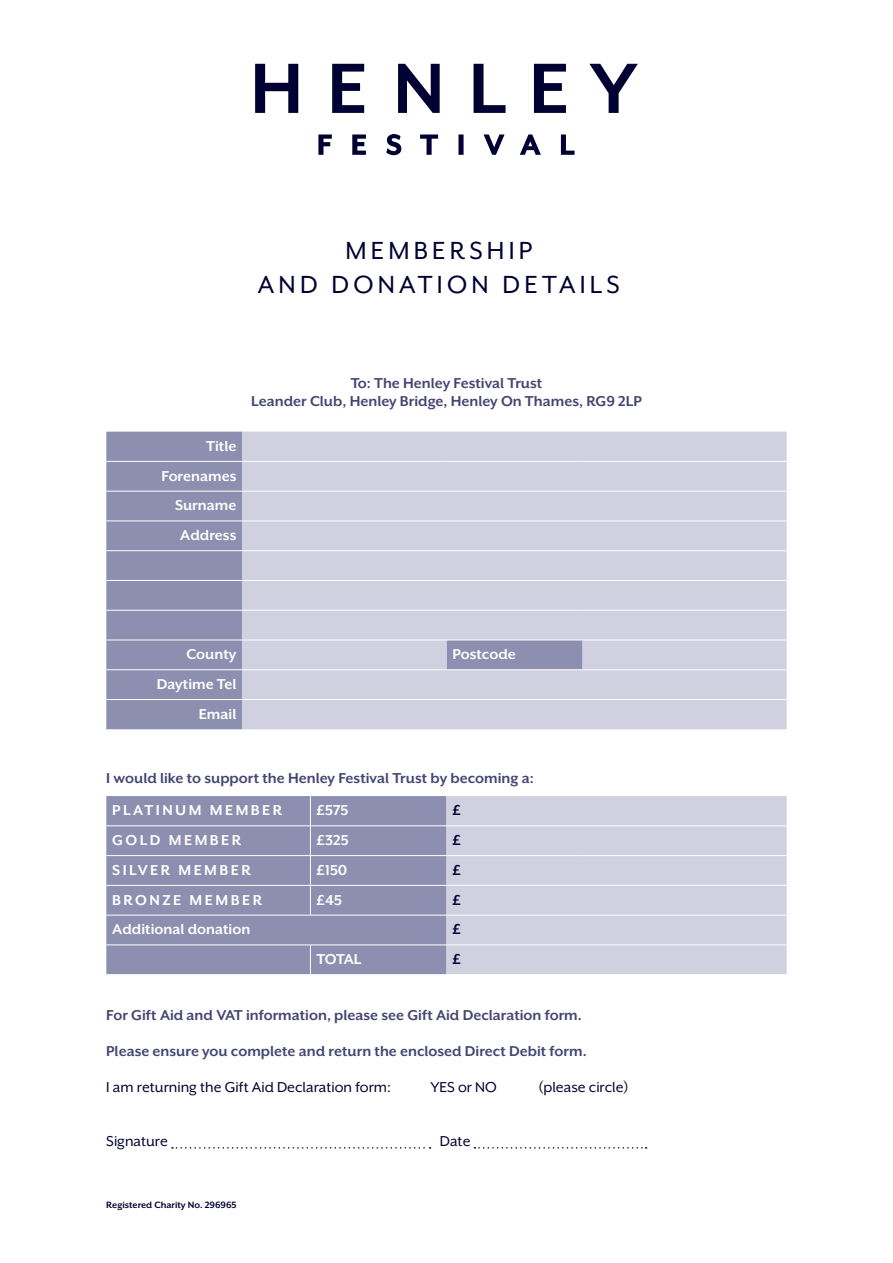
<style>
.page{position:relative;width:893px;height:1263px;background:#fff}
.page>*{position:absolute;margin:0;border:0;box-sizing:border-box;transform-origin:0 0}
.t1{font:28.5px "Mr Eaves XL San OT";letter-spacing:.15em;color:#000032}
.t2{font:700 16.5px "Mr Eaves XL San OT";color:#444673}
.t3{font:700 16.5px "Mr Eaves XL San OT";color:#fff}
.t4{font:16.5px "Mr Eaves XL San OT";color:#000032}
.t5{font:700 16.5px "Mr Eaves XL San OT";letter-spacing:.15em;color:#fff}
.t6{font:700 16.5px "Mr Eaves XL San OT";color:#000032}
.t7{font:700 10.5px "Mr Eaves XL San OT";color:#000032}
</style>
<div class="page">
<svg style="left:318px;top:134px;width:257px;height:21px"></svg>
<svg style="left:255px;top:64px;width:383px;height:49px"></svg>
<div style="left:106px;top:432px;width:136px;height:297px;background:#8c8faf"></div>
<div style="left:242px;top:432px;width:545px;height:297px;background:#d0d0e0"></div>
<hr style="left:106px;top:461px;width:136px;height:1px;background:#fff">
<hr style="left:242px;top:461px;width:204px;height:1px;background:#fff">
<hr style="left:446px;top:461px;width:137px;height:1px;background:#fff">
<hr style="left:583px;top:461px;width:204px;height:1px;background:#fff">
<hr style="left:106px;top:491px;width:136px;height:1px;background:#fff">
<hr style="left:242px;top:491px;width:204px;height:1px;background:#fff">
<hr style="left:446px;top:491px;width:137px;height:1px;background:#fff">
<hr style="left:583px;top:491px;width:204px;height:1px;background:#fff">
<hr style="left:106px;top:520px;width:136px;height:1px;background:#fff">
<hr style="left:242px;top:520px;width:204px;height:1px;background:#fff">
<hr style="left:446px;top:520px;width:137px;height:1px;background:#fff">
<hr style="left:583px;top:520px;width:204px;height:1px;background:#fff">
<hr style="left:106px;top:550px;width:136px;height:1px;background:#fff">
<hr style="left:242px;top:550px;width:204px;height:1px;background:#fff">
<hr style="left:446px;top:550px;width:137px;height:1px;background:#fff">
<hr style="left:583px;top:550px;width:204px;height:1px;background:#fff">
<hr style="left:106px;top:580px;width:136px;height:1px;background:#fff">
<hr style="left:242px;top:580px;width:204px;height:1px;background:#fff">
<hr style="left:446px;top:580px;width:137px;height:1px;background:#fff">
<hr style="left:583px;top:580px;width:204px;height:1px;background:#fff">
<hr style="left:106px;top:610px;width:136px;height:1px;background:#fff">
<hr style="left:242px;top:610px;width:204px;height:1px;background:#fff">
<hr style="left:446px;top:610px;width:137px;height:1px;background:#fff">
<hr style="left:583px;top:610px;width:204px;height:1px;background:#fff">
<hr style="left:106px;top:640px;width:136px;height:1px;background:#fff">
<hr style="left:242px;top:640px;width:204px;height:1px;background:#fff">
<hr style="left:446px;top:640px;width:137px;height:1px;background:#fff">
<hr style="left:583px;top:640px;width:204px;height:1px;background:#fff">
<hr style="left:106px;top:669px;width:136px;height:1px;background:#fff">
<hr style="left:242px;top:669px;width:204px;height:1px;background:#fff">
<hr style="left:446px;top:669px;width:137px;height:1px;background:#fff">
<hr style="left:583px;top:669px;width:204px;height:1px;background:#fff">
<hr style="left:106px;top:699px;width:136px;height:1px;background:#fff">
<hr style="left:242px;top:699px;width:204px;height:1px;background:#fff">
<hr style="left:446px;top:699px;width:137px;height:1px;background:#fff">
<hr style="left:583px;top:699px;width:204px;height:1px;background:#fff">
<div style="left:106px;top:796px;width:340px;height:178px;background:#8c8faf"></div>
<div style="left:446px;top:796px;width:341px;height:178px;background:#d0d0e0"></div>
<hr style="left:446px;top:825px;width:137px;height:1px;background:#fff">
<hr style="left:583px;top:825px;width:204px;height:1px;background:#fff">
<hr style="left:446px;top:855px;width:137px;height:1px;background:#fff">
<hr style="left:583px;top:855px;width:204px;height:1px;background:#fff">
<hr style="left:446px;top:885px;width:137px;height:1px;background:#fff">
<hr style="left:583px;top:885px;width:204px;height:1px;background:#fff">
<hr style="left:446px;top:915px;width:137px;height:1px;background:#fff">
<hr style="left:583px;top:915px;width:204px;height:1px;background:#fff">
<hr style="left:446px;top:944px;width:137px;height:1px;background:#fff">
<hr style="left:583px;top:944px;width:204px;height:1px;background:#fff">
<hr style="left:106px;top:825px;width:204px;height:1px;background:#fff">
<hr style="left:310px;top:825px;width:136px;height:1px;background:#fff">
<hr style="left:106px;top:855px;width:204px;height:1px;background:#fff">
<hr style="left:310px;top:855px;width:136px;height:1px;background:#fff">
<hr style="left:106px;top:885px;width:204px;height:1px;background:#fff">
<hr style="left:310px;top:885px;width:136px;height:1px;background:#fff">
<svg style="left:310px;top:796px;width:1px;height:119px"></svg>
<hr style="left:106px;top:915px;width:204px;height:1px;background:#fff">
<hr style="left:310px;top:915px;width:136px;height:1px;background:#fff">
<hr style="left:106px;top:944px;width:204px;height:1px;background:#fff">
<hr style="left:310px;top:944px;width:136px;height:1px;background:#fff">
<svg style="left:310px;top:945px;width:1px;height:29px"></svg>
<svg style="left:172px;top:1147px;width:259px;height:1px"></svg>
<svg style="left:474px;top:1147px;width:173px;height:1px"></svg>
<p class="t1" style="left:345px;top:236px;width:188px">MEMBERSHIP</p>
<p class="t1" style="left:258px;top:271px;width:364px">AND DONATION DETAILS</p>
<p class="t3" style="left:206px;top:438px;width:32px">Title</p>
<p class="t3" style="left:161px;top:467px;width:76px">Forenames</p>
<p class="t3" style="left:175px;top:497px;width:63px">Surname</p>
<p class="t3" style="left:180px;top:527px;width:58px">Address</p>
<p class="t2" style="left:351px;top:375px;width:193px">To: The Henley Festival Trust</p>
<p class="t2" style="left:251px;top:393px;width:392px">Leander Club, Henley Bridge, Henley On Thames, RG9 2LP</p>
<p class="t3" style="left:186px;top:646px;width:51px">County</p>
<p class="t3" style="left:452px;top:646px;width:65px">Postcode</p>
<p class="t3" style="left:157px;top:676px;width:81px">Daytime Tel</p>
<p class="t3" style="left:199px;top:705px;width:39px">Email</p>
<p class="t2" style="left:106px;top:770px;width:429px">I would like to support the Henley Festival Trust by becoming a:</p>
<p class="t5" style="left:112px;top:802px;width:171px">PLATINUM MEMBER</p>
<p class="t3" style="left:316px;top:802px;width:34px">£575</p>
<p class="t6" style="left:452px;top:802px;width:10px">£</p>
<p class="t5" style="left:112px;top:832px;width:130px">GOLD MEMBER</p>
<p class="t3" style="left:316px;top:832px;width:34px">£325</p>
<p class="t6" style="left:452px;top:832px;width:10px">£</p>
<p class="t5" style="left:112px;top:861px;width:140px">SILVER MEMBER</p>
<p class="t3" style="left:316px;top:861px;width:32px">£150</p>
<p class="t6" style="left:452px;top:861px;width:10px">£</p>
<p class="t5" style="left:112px;top:891px;width:151px">BRONZE MEMBER</p>
<p class="t3" style="left:316px;top:891px;width:27px">£45</p>
<p class="t6" style="left:452px;top:891px;width:10px">£</p>
<p class="t3" style="left:112px;top:921px;width:139px">Additional donation</p>
<p class="t6" style="left:452px;top:921px;width:10px">£</p>
<p class="t3" style="left:316px;top:951px;width:46px">TOTAL</p>
<p class="t6" style="left:452px;top:951px;width:10px">£</p>
<p class="t2" style="left:106px;top:1007px;width:477px">For Gift Aid and VAT information, please see Gift Aid Declaration form.</p>
<p class="t2" style="left:106px;top:1043px;width:482px">Please ensure you complete and return the enclosed Direct Debit form.</p>
<p class="t4" style="left:106px;top:1079px;width:286px">I am returning the Gift Aid Declaration form:</p>
<p class="t4" style="left:430px;top:1079px;width:68px">YES or NO</p>
<p class="t4" style="left:538px;top:1079px;width:92px">(please circle)</p>
<p class="t4" style="left:106px;top:1133px;width:63px">Signature</p>
<p class="t4" style="left:440px;top:1133px;width:32px">Date</p>
<p class="t7" style="left:106px;top:1199px;width:132px">Registered Charity No. 296965</p>
</div>
